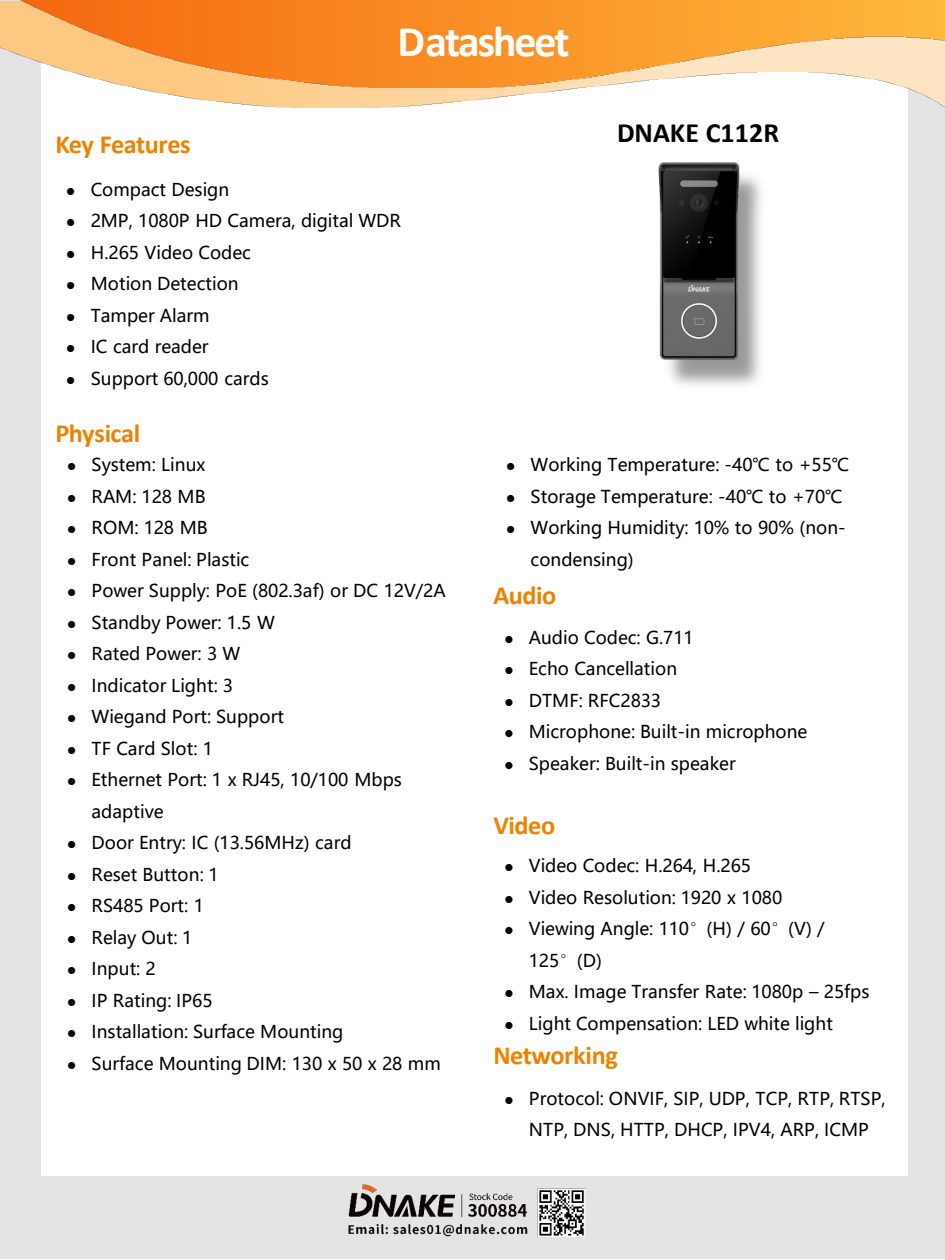
<style>
.page{position:relative;width:945px;height:1260px;background:#fff}
.page>*{position:absolute;margin:0;border:0;box-sizing:border-box;transform-origin:0 0}
.t1{font:700 43.75px "Calibri";letter-spacing:-.045em;color:#fff}
.t2{font:700 28px "Calibri";letter-spacing:.005em;color:#000}
.t3{font:700 26.25px "Calibri";letter-spacing:-.015em;color:#ee8200}
.t4{font:17.5px/31.5px "Microsoft Ya Hei";color:#000}
.s1{font-family:"Sim Sun"}
</style>
<div class="page">
<div style="left:0;top:1px;width:945px;height:1258px;background:#e4e4e4"></div>
<div style="left:41px;top:61px;width:867px;height:1115px;background:#fff"></div>
<img style="left:0;top:0;width:945px;height:108px">
<img style="left:17px;top:0;width:928px;height:88px">
<img style="left:348px;top:1184px;width:238px;height:54px">
<img style="left:658px;top:162px;width:85px;height:198px">
<h3 class="t3" style="left:55px;top:125px;width:137px">Key Features</h3>
<h1 class="t1" style="left:398px;top:11px;width:173px">Datasheet</h1>
<p class="t4" style="left:66px;top:173px;width:165px">● Compact Design</p>
<p class="t4" style="left:66px;top:205px;width:336px">● 2MP, 1080P HD Camera, digital WDR</p>
<p class="t4" style="left:66px;top:236px;width:186px">● H.265 Video Codec</p>
<p class="t4" style="left:66px;top:268px;width:174px">● Motion Detection</p>
<p class="t4" style="left:66px;top:299px;width:145px">● Tamper Alarm</p>
<p class="t4" style="left:66px;top:331px;width:144px">● IC card reader</p>
<p class="t4" style="left:66px;top:362px;width:204px">● Support 60,000 cards</p>
<h3 class="t3" style="left:55px;top:414px;width:86px">Physical</h3>
<p class="t2" style="left:617px;top:113px;width:164px">DNAKE C112R</p>
<p class="t4" style="left:67px;top:448px;width:140px">● System: Linux</p>
<p class="t4" style="left:67px;top:480px;width:140px">● RAM: 128 MB</p>
<p class="t4" style="left:67px;top:511px;width:142px">● ROM: 128 MB</p>
<p class="t4" style="left:67px;top:543px;width:184px">● Front Panel: Plastic</p>
<p class="t4" style="left:67px;top:574px;width:380px">● Power Supply: PoE (802.3af) or DC 12V/2A</p>
<p class="t4" style="left:67px;top:606px;width:209px">● Standby Power: 1.5 W</p>
<p class="t4" style="left:67px;top:637px;width:175px">● Rated Power: 3 W</p>
<p class="t4" style="left:67px;top:669px;width:168px">● Indicator Light: 3</p>
<p class="t4" style="left:67px;top:700px;width:218px">● Wiegand Port: Support</p>
<p class="t4" style="left:67px;top:732px;width:148px">● TF Card Slot: 1</p>
<p class="t4" style="left:92px;top:763px;width:312px;text-indent:-24px">● Ethernet Port: 1 x RJ45, 10/100 Mbps adaptive</p>
<p class="t4" style="left:67px;top:826px;width:286px">● Door Entry: IC (13.56MHz) card</p>
<p class="t4" style="left:67px;top:858px;width:153px">● Reset Button: 1</p>
<p class="t4" style="left:67px;top:889px;width:138px">● RS485 Port: 1</p>
<p class="t4" style="left:67px;top:921px;width:127px">● Relay Out: 1</p>
<p class="t4" style="left:67px;top:952px;width:90px">● Input: 2</p>
<p class="t4" style="left:67px;top:984px;width:147px">● IP Rating: IP65</p>
<p class="t4" style="left:67px;top:1015px;width:278px">● Installation: Surface Mounting</p>
<p class="t4" style="left:67px;top:1047px;width:375px">● Surface Mounting DIM: 130 x 50 x 28 mm</p>
<p class="t4" style="left:506px;top:448px;width:345px">● Working Temperature: -40℃ to +55℃</p>
<p class="t4" style="left:506px;top:480px;width:338px">● Storage Temperature: -40℃ to +70℃</p>
<p class="t4" style="left:531px;top:511px;width:317px;text-indent:-24px">● Working Humidity: 10% to 90% (non&shy;condensing)</p>
<h3 class="t3" style="left:493px;top:576px;width:64px">Audio</h3>
<p class="t4" style="left:504px;top:621px;width:191px">● Audio Codec: G.711</p>
<p class="t4" style="left:504px;top:653px;width:174px">● Echo Cancellation</p>
<p class="t4" style="left:504px;top:684px;width:158px">● DTMF: RFC2833</p>
<p class="t4" style="left:504px;top:716px;width:305px">● Microphone: Built-in microphone</p>
<p class="t4" style="left:504px;top:747px;width:233px">● Speaker: Built-in speaker</p>
<h3 class="t3" style="left:493px;top:807px;width:63px">Video</h3>
<p class="t4" style="left:504px;top:850px;width:248px">● Video Codec: H.264, H.265</p>
<p class="t4" style="left:504px;top:881px;width:280px">● Video Resolution: 1920 x 1080</p>
<p class="t4" style="left:529px;top:913px;width:297px;text-indent:-24px">● Viewing Angle: 110<span class="s1">°</span>(H) / 60<span class="s1">°</span>(V) /<br>125<span class="s1">°</span>(D)</p>
<p class="t4" style="left:504px;top:976px;width:367px">● Max. Image Transfer Rate: 1080p – 25fps</p>
<p class="t4" style="left:504px;top:1007px;width:330px">● Light Compensation: LED white light</p>
<h3 class="t3" style="left:493px;top:1037px;width:126px">Networking</h3>
<p class="t4" style="left:504px;top:1082px;width:383px;text-align:center">● Protocol: ONVIF, SIP, UDP, TCP, RTP, RTSP,<br>NTP, DNS, HTTP, DHCP, IPV4, ARP, ICMP</p>
</div>
